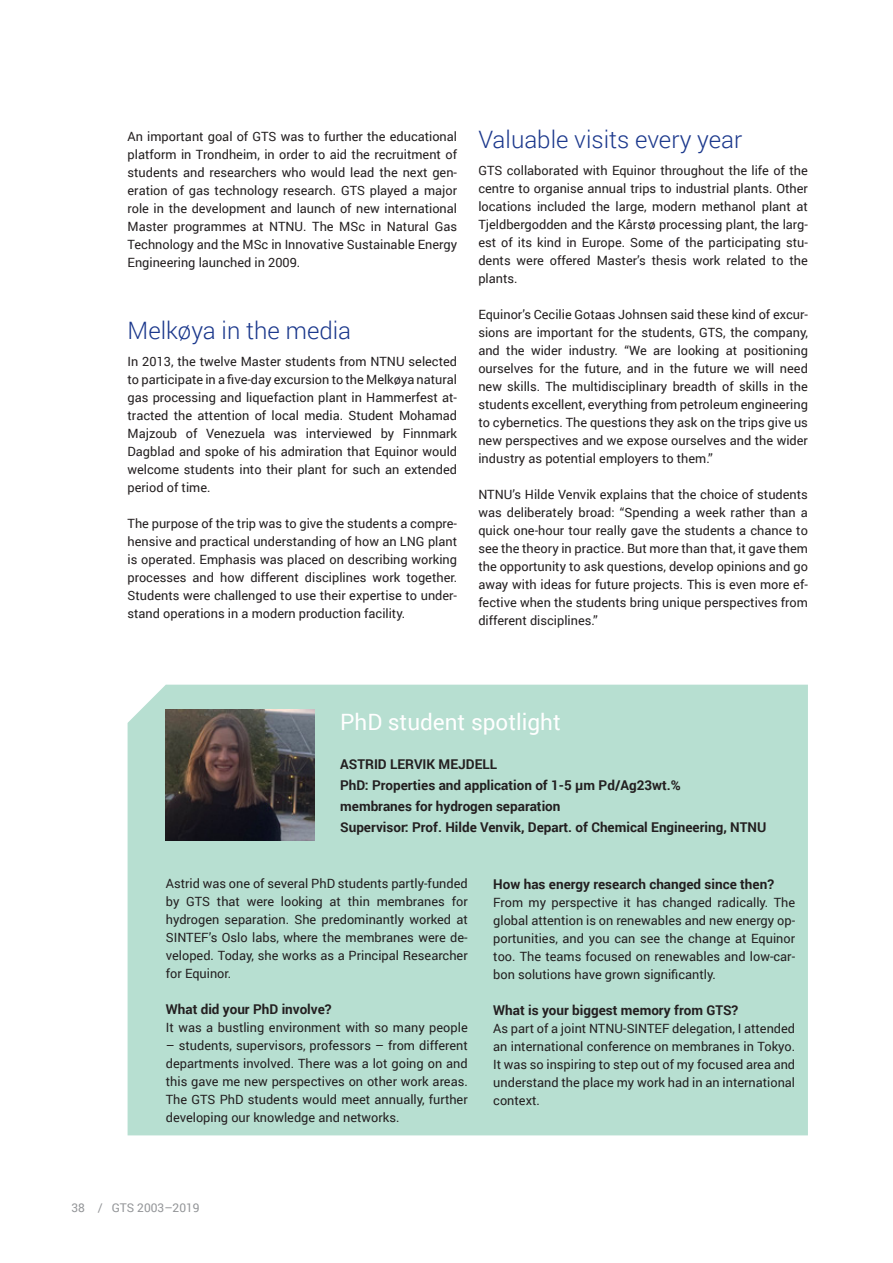
<style>
.page{position:relative;width:893px;height:1263px;background:#fff}
.page>*{position:absolute;margin:0;border:0;box-sizing:border-box;transform-origin:0 0}
.avsnitt{font:300 24px "Roboto";color:#1b388c}
.brødtekst{font:22.5px "Roboto";color:#fff}
.brødtekst-2{font:700 13.5px "Roboto";color:#231f20}
.avsnitt-2{font:700 13.5px "Roboto";color:#231f20}
.brødtekst-3{font:12.75px/18px "Roboto";color:#231f20;text-align:justify}
.t1{font:12px "Roboto";color:#939598}
</style>
<div class="page">
<div style="left:128px;top:685px;width:680px;height:450px;background:#b7dfd1"></div>
<img style="left:166px;top:709px;width:149px;height:132px">
<p class="brødtekst-3" style="left:128px;top:127px;width:331px">An important goal of GTS was to further the educational platform in Trondheim, in order to aid the recruitment of students and researchers who would lead the next gen&shy;eration of gas technology research. GTS played a major role in the development and launch of new international Master programmes at NTNU. The MSc in Natural Gas Technology and the MSc in Innovative Sustainable Energy Engineering launched in 2009.</p>
<p class="avsnitt" style="left:128px;top:314px;width:225px">Melkøya in the media</p>
<p class="brødtekst-3" style="left:128px;top:352px;width:331px">In 2013, the twelve Master students from NTNU selected to participate in a five-day excursion to the Melkøya natural gas processing and liquefaction plant in Hammerfest at&shy;tracted the attention of local media. Student Mohamad Majzoub of Venezuela was interviewed by Finnmark Dagblad and spoke of his admiration that Equinor would welcome students into their plant for such an extended period of time.</p>
<p class="brødtekst-3" style="left:128px;top:514px;width:331px">The purpose of the trip was to give the students a compre&shy;hensive and practical understanding of how an LNG plant is operated. Emphasis was placed on describing working processes and how different disciplines work together.<br>Students were challenged to use their expertise to under&shy;stand operations in a modern production facility.</p>
<p class="avsnitt" style="left:478px;top:123px;width:265px">Valuable visits every year</p>
<p class="brødtekst-3" style="left:478px;top:161px;width:331px">GTS collaborated with Equinor throughout the life of the centre to organise annual trips to industrial plants. Other locations included the large, modern methanol plant at Tjeldbergodden and the Kårstø processing plant, the larg&shy;est of its kind in Europe. Some of the participating stu&shy;dents were offered Master’s thesis work related to the plants.</p>
<p class="brødtekst-3" style="left:478px;top:305px;width:331px">Equinor’s Cecilie Gotaas Johnsen said these kind of excur&shy;sions are important for the students, GTS, the company, and the wider industry. “We are looking at positioning ourselves for the future, and in the future we will need new skills. The multidisciplinary breadth of skills in the students excellent, everything from petroleum engineering to cybernetics. The questions they ask on the trips give us new perspectives and we expose ourselves and the wider industry as potential employers to them.”</p>
<p class="brødtekst-3" style="left:478px;top:485px;width:331px">NTNU’s Hilde Venvik explains that the choice of students was deliberately broad: “Spending a week rather than a quick one-hour tour really gave the students a chance to see the theory in practice. But more than that, it gave them the opportunity to ask questions, develop opinions and go away with ideas for future projects. This is even more ef&shy;fective when the students bring unique perspectives from different disciplines.”</p>
<p class="brødtekst" style="left:340px;top:706px;width:222px">PhD student spotlight</p>
<p class="brødtekst-2" style="left:340px;top:754px;width:158px">ASTRID LERVIK MEJDELL</p>
<p class="brødtekst-2" style="left:340px;top:775px;width:342px">PhD: Properties and application of 1-5 μm Pd/Ag23wt.%</p>
<p class="brødtekst-2" style="left:340px;top:796px;width:222px">membranes for hydrogen separation</p>
<p class="brødtekst-2" style="left:340px;top:817px;width:428px">Supervisor: Prof. Hilde Venvik, Depart. of Chemical Engineering, NTNU</p>
<p class="brødtekst-3" style="left:166px;top:874px;width:303px">Astrid was one of several PhD students partly-funded by GTS that were looking at thin membranes for hydrogen separation. She predominantly worked at SINTEF’s Oslo labs, where the membranes were de&shy;veloped. Today, she works as a Principal Researcher for Equinor.</p>
<p class="avsnitt-2" style="left:166px;top:1000px;width:167px">What did your PhD involve?</p>
<p class="brødtekst-3" style="left:166px;top:1018px;width:303px">It was a bustling environment with so many people</p>
<p class="brødtekst-3" style="left:166px;top:1036px;width:303px">– students, supervisors, professors – from different departments involved. There was a lot going on and this gave me new perspectives on other work areas.<br>The GTS PhD students would meet annually, further developing our knowledge and networks.</p>
<p class="avsnitt-2" style="left:493px;top:875px;width:282px">How has energy research changed since then?</p>
<p class="brødtekst-3" style="left:493px;top:893px;width:303px">From my perspective it has changed radically. The global attention is on renewables and new energy op&shy;portunities, and you can see the change at Equinor too. The teams focused on renewables and low-car&shy;bon solutions have grown significantly.</p>
<p class="avsnitt-2" style="left:493px;top:1001px;width:247px">What is your biggest memory from GTS?</p>
<p class="brødtekst-3" style="left:493px;top:1019px;width:303px">As part of a joint NTNU-SINTEF delegation, I attended an international conference on membranes in Tokyo.<br>It was so inspiring to step out of my focused area and understand the place my work had in an international context.</p>
<p class="t1" style="left:72px;top:1199px;width:130px">38 / GTS 2003–2019</p>
</div>
